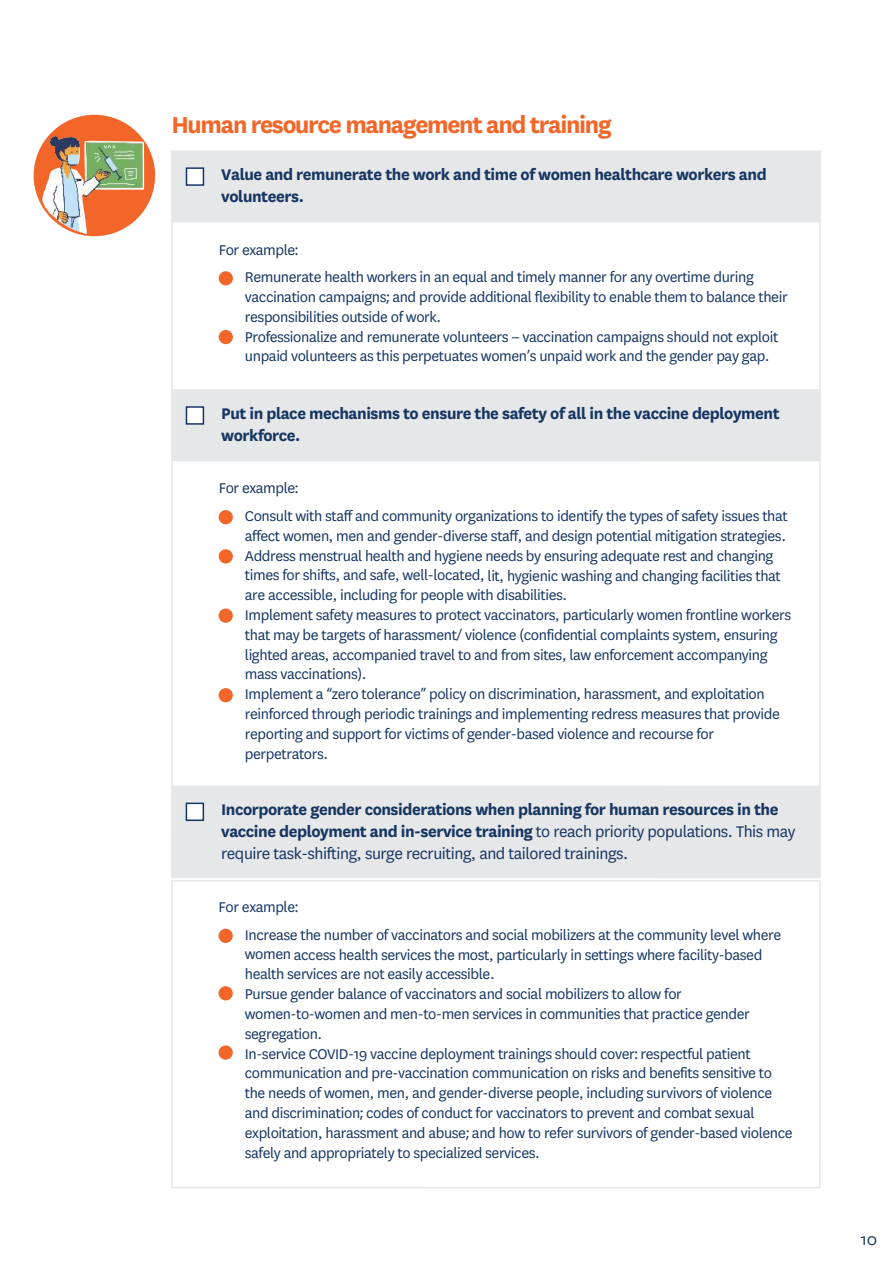
<style>
.page{position:relative;width:893px;height:1263px;background:#fff}
.page>*{position:absolute;margin:0;border:0;box-sizing:border-box;transform-origin:0 0}
.t1{font:700 27px "Test National";letter-spacing:-.05em;color:#f26729}
.t2{font:700 18px/21.6px "Test National";letter-spacing:-.025em;color:#163662}
.t3{font:18px "Test National";color:#163662}
.t4{font:16.5px/19.8px "Test National";letter-spacing:-.025em;color:#163662}
.s1{font-family:"Myriad Pro"}
.s2{font-weight:400}
</style>
<div class="page">
<svg style="left:171px;top:222px;width:650px;height:167px"></svg>
<div style="left:171px;top:150px;width:650px;height:72px;background:#e6e7e9"></div>
<div style="left:186px;top:168px;width:17px;height:17px;background:#fff"></div>
<div style="left:186px;top:167px;width:18px;height:19px;border:2px solid #163662"></div>
<div style="left:34px;top:115px;width:121px;height:121px;background:#f26729;border-radius:50%"></div>
<img style="left:42px;top:135px;width:102px;height:101px">
<div style="left:219px;top:271px;width:14px;height:14px;background:#f26729;border-radius:50%"></div>
<div style="left:219px;top:330px;width:14px;height:14px;background:#f26729;border-radius:50%"></div>
<svg style="left:171px;top:461px;width:650px;height:325px"></svg>
<div style="left:171px;top:389px;width:650px;height:72px;background:#e6e7e9"></div>
<div style="left:186px;top:407px;width:17px;height:17px;background:#fff"></div>
<div style="left:186px;top:406px;width:18px;height:19px;border:2px solid #163662"></div>
<div style="left:219px;top:510px;width:14px;height:14px;background:#f26729;border-radius:50%"></div>
<div style="left:219px;top:549px;width:14px;height:14px;background:#f26729;border-radius:50%"></div>
<div style="left:219px;top:608px;width:14px;height:15px;background:#f26729;border-radius:50%"></div>
<div style="left:219px;top:688px;width:14px;height:14px;background:#f26729;border-radius:50%"></div>
<svg style="left:171px;top:880px;width:650px;height:308px"></svg>
<div style="left:171px;top:786px;width:650px;height:92px;background:#e6e7e9"></div>
<div style="left:186px;top:803px;width:17px;height:17px;background:#fff"></div>
<div style="left:186px;top:803px;width:18px;height:18px;border:2px solid #163662"></div>
<div style="left:219px;top:929px;width:14px;height:14px;background:#f26729;border-radius:50%"></div>
<div style="left:219px;top:986px;width:14px;height:14px;background:#f26729;border-radius:50%"></div>
<div style="left:219px;top:1045px;width:14px;height:15px;background:#f26729;border-radius:50%"></div>
<h1 class="t1" style="left:171px;top:106px;width:442px">Human resource management and training</h1>
<p class="t2" style="left:221px;top:163px;width:547px">Value and remunerate the work and time of women healthcare workers and volunteers.</p>
<p class="t4" style="left:245px;top:235px;width:510px;line-height:27.6px;text-indent:-26px">For example<span class="s1">:<br></span>Remunerate health workers in an equal and timely manner for any overtime during</p>
<p class="t4" style="left:245px;top:286px;width:544px">vaccination campaigns<span class="s1">;</span> and provide additional flexibility to enable them to balance their responsibilities outside of work.<br>Professionalize and remunerate volunteers <span class="s1">–</span> vaccination campaigns should not exploit unpaid volunteers as this perpetuates women<span class="s1">’</span>s unpaid work and the gender pay gap.</p>
<p class="t2" style="left:221px;top:401px;width:560px">Put in place mechanisms to ensure the safety of all in the vaccine deployment workforce.</p>
<p class="t4" style="left:245px;top:474px;width:544px;line-height:27.6px;text-indent:-26px">For example<span class="s1">:<br></span>Consult with staff and community organizations to identify the types of safety issues that</p>
<p class="t4" style="left:245px;top:525px;width:548px">affect women, men and gender-diverse staff, and design potential mitigation strategies.<br>Address menstrual health and hygiene needs by ensuring adequate rest and changing times for shifts, and safe, well-located, lit, hygienic washing and changing facilities that are accessible, including for people with disabilities.<br>Implement safety measures to protect vaccinators, particularly women frontline workers that may be targets of harassment<span class="s1">/</span> violence <span class="s1">(</span>confidential complaints system, ensuring lighted areas, accompanied travel to and from sites, law enforcement accompanying mass vaccinations<span class="s1">)</span>.<br>Implement a <span class="s1">“</span>zero tolerance<span class="s1">”</span> policy on discrimination, harassment, and exploitation reinforced through periodic trainings and implementing redress measures that provide reporting and support for victims of gender-based violence and recourse for perpetrators.</p>
<p class="t2" style="left:221px;top:798px;width:576px">Incorporate gender considerations when planning for human resources in the vaccine deployment and in-service training <span class="s2">to reach priority populations. This may require task-shifting, surge recruiting, and tailored trainings.</span></p>
<p class="t4" style="left:245px;top:892px;width:538px;line-height:27.6px;text-indent:-26px">For example<span class="s1">:<br></span>Increase the number of vaccinators and social mobilizers at the community level where</p>
<p class="t4" style="left:245px;top:944px;width:549px">women access health services the most, particularly in settings where facility-based health services are not easily accessible.<br>Pursue gender balance of vaccinators and social mobilizers to allow for women-to-women and men-to-men services in communities that practice gender segregation.<br>In-service COVID-19 vaccine deployment trainings should cover<span class="s1">:</span> respectful patient communication and pre-vaccination communication on risks and benefits sensitive to the needs of women, men, and gender-diverse people, including survivors of violence and discrimination<span class="s1">;</span> codes of conduct for vaccinators to prevent and combat sexual exploitation, harassment and abuse<span class="s1">;</span> and how to refer survivors of gender-based violence safely and appropriately to specialized services.</p>
<p class="t3" style="left:861px;top:1228px;width:18px">10</p>
</div>
